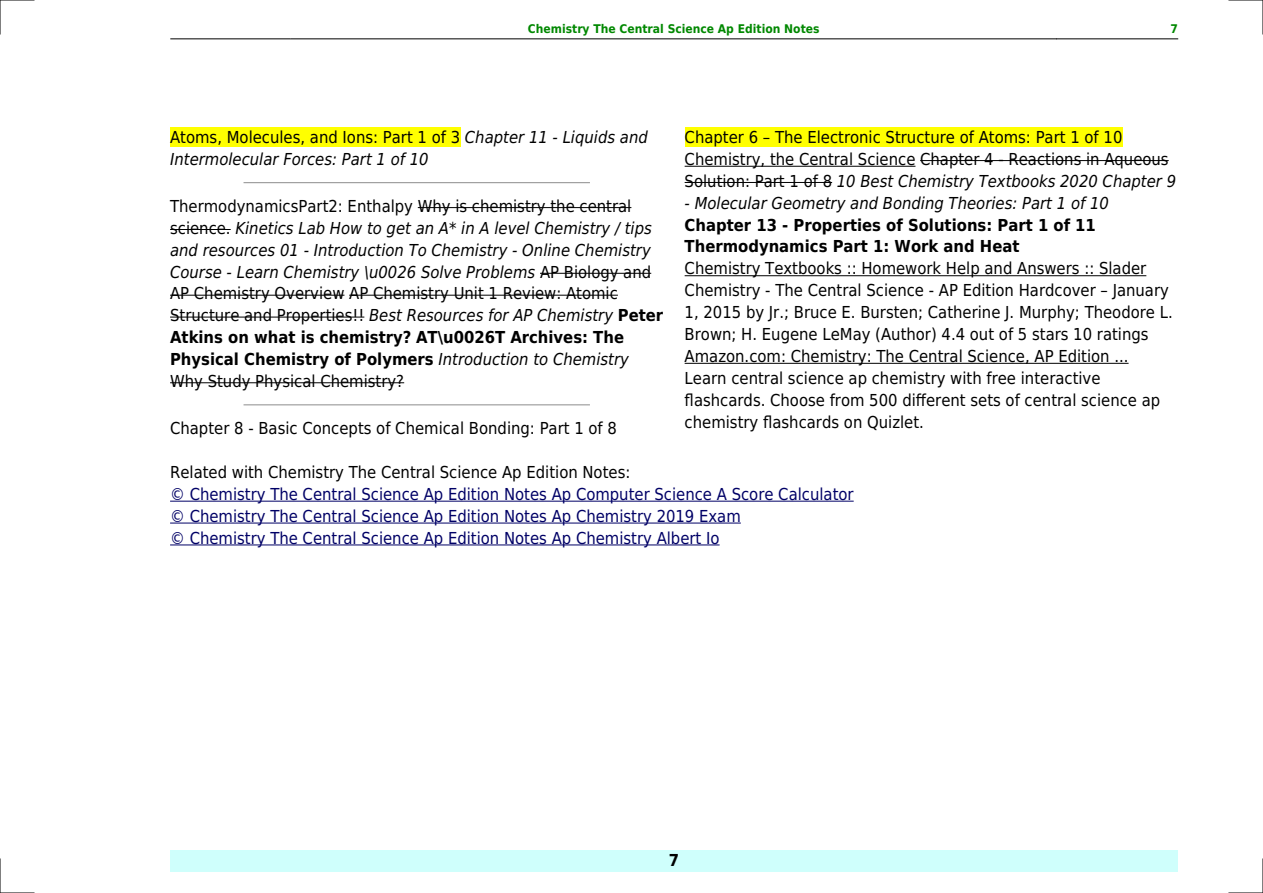
<style>
.page{position:relative;width:1263px;height:893px;background:#fff}
.page>*{position:absolute;margin:0;border:0;box-sizing:border-box;transform-origin:0 0}
.t1{font:16.5px/21.9px "DejaVu Sans Condensed";color:#000}
.t2{font:italic 16.5px/21.9px "DejaVu Sans Condensed";color:#000}
.t3{font:16.5px/21.9px "DejaVu Sans Condensed";color:#006}
.t4{font:700 16.5px/21.9px "DejaVu Sans Condensed";color:#000}
.t5{font:700 12px "DejaVu Sans Condensed";color:#080}
.s1{font-style:normal}
.s2{font-weight:700;font-style:normal}
.s3{font-style:italic}
</style>
<div class="page">
<hr style="left:170px;top:39px;width:121px;height:1px;background:#000">
<hr style="left:291px;top:39px;width:765px;height:1px;background:#000">
<hr style="left:1057px;top:39px;width:121px;height:1px;background:#000">
<div style="left:170px;top:850px;width:1008px;height:22px;background:#cffffc"></div>
<div style="left:170px;top:128px;width:290px;height:19px;background:#ff0"></div>
<hr style="left:244px;top:182px;width:345px;height:1px;background:#999">
<hr style="left:418px;top:207px;width:213px;height:1px;background:#000">
<hr style="left:170px;top:229px;width:61px;height:1px;background:#000">
<hr style="left:540px;top:273px;width:111px;height:1px;background:#000">
<hr style="left:170px;top:295px;width:174px;height:1px;background:#000">
<hr style="left:349px;top:295px;width:269px;height:1px;background:#000">
<hr style="left:170px;top:317px;width:194px;height:1px;background:#000">
<hr style="left:170px;top:382px;width:234px;height:1px;background:#000">
<hr style="left:244px;top:404px;width:345px;height:1px;background:#999">
<div style="left:685px;top:128px;width:437px;height:19px;background:#ff0"></div>
<hr style="left:685px;top:166px;width:230px;height:1px;background:#000">
<hr style="left:920px;top:160px;width:249px;height:1px;background:#000">
<hr style="left:685px;top:182px;width:147px;height:1px;background:#000">
<hr style="left:685px;top:275px;width:461px;height:1px;background:#000">
<hr style="left:685px;top:363px;width:443px;height:1px;background:#000">
<hr style="left:170px;top:501px;width:684px;height:1px;background:#006">
<hr style="left:170px;top:523px;width:571px;height:1px;background:#006">
<hr style="left:170px;top:545px;width:550px;height:1px;background:#006">
<hr style="left:0;top:0;width:34px;height:1px;background:#000">
<hr style="left:1229px;top:0;width:34px;height:1px;background:#000">
<hr style="left:0;top:892px;width:34px;height:1px;background:#000">
<hr style="left:1229px;top:892px;width:34px;height:1px;background:#000">
<hr style="left:0;top:0;width:1px;height:34px;background:#000">
<hr style="left:0;top:859px;width:1px;height:34px;background:#000">
<hr style="left:1262px;top:0;width:1px;height:34px;background:#000">
<hr style="left:1262px;top:859px;width:1px;height:34px;background:#000">
<p class="t5" style="left:528px;top:21px;width:293px">Chemistry The Central Science Ap Edition Notes</p>
<p class="t5" style="left:1170px;top:21px;width:9px">7</p>
<p class="t2" style="left:170px;top:126px;width:479px"><span class="s1">Atoms, Molecules, and Ions: Part 1 of 3</span> Chapter 11 - Liquids and<br>Intermolecular Forces: Part 1 of 10</p>
<p class="t2" style="left:170px;top:195px;width:495px"><span class="s1">ThermodynamicsPart2: Enthalpy Why is chemistry the central science.</span> Kinetics Lab How to get an A* in A level Chemistry / tips and resources 01 - Introduction To Chemistry - Online Chemistry Course - Learn Chemistry \u0026 Solve Problems <span class="s1">AP Biology and AP Chemistry Overview AP Chemistry Unit 1 Review: Atomic Structure and Properties!!</span> Best Resources for AP Chemistry <span class="s2">Peter Atkins on what is chemistry? AT\u0026T Archives: The Physical Chemistry of Polymers</span> Introduction to Chemistry <span class="s1">Why Study Physical Chemistry?</span></p>
<p class="t1" style="left:170px;top:417px;width:448px">Chapter 8 - Basic Concepts of Chemical Bonding: Part 1 of 8</p>
<p class="t1" style="left:685px;top:126px;width:493px">Chapter 6 The Electronic Structure of Atoms: Part 1 of 10<br>Chemistry, the Central Science Chapter 4 - Reactions in Aqueous<br>Solution: Part 1 of 8 <span class="s3">10 Best Chemistry Textbooks 2020 Chapter 9</span></p>
<p class="t2" style="left:685px;top:192px;width:426px">- Molecular Geometry and Bonding Theories: Part 1 of 10</p>
<p class="t4" style="left:685px;top:214px;width:413px">Chapter 13 - Properties of Solutions: Part 1 of 11<br>Thermodynamics Part 1: Work and Heat</p>
<p class="t1" style="left:685px;top:258px;width:490px">Chemistry Textbooks :: Homework Help and Answers :: Slader Chemistry - The Central Science - AP Edition Hardcover January 1, 2015 by Jr.; Bruce E. Bursten; Catherine J. Murphy; Theodore L.<br>Brown; H. Eugene LeMay (Author) 4.4 out of 5 stars 10 ratings Amazon.com: Chemistry: The Central Science, AP Edition ...<br>Learn central science ap chemistry with free interactive flashcards. Choose from 500 different sets of central science ap chemistry flashcards on Quizlet.</p>
<p class="t1" style="left:170px;top:461px;width:462px">Related with Chemistry The Central Science Ap Edition Notes:</p>
<p class="t3" style="left:170px;top:483px;width:685px">© Chemistry The Central Science Ap Edition Notes Ap Computer Science A Score Calculator © Chemistry The Central Science Ap Edition Notes Ap Chemistry 2019 Exam<br>© Chemistry The Central Science Ap Edition Notes Ap Chemistry Albert Io</p>
<p class="t4" style="left:669px;top:850px;width:12px">7</p>
</div>
